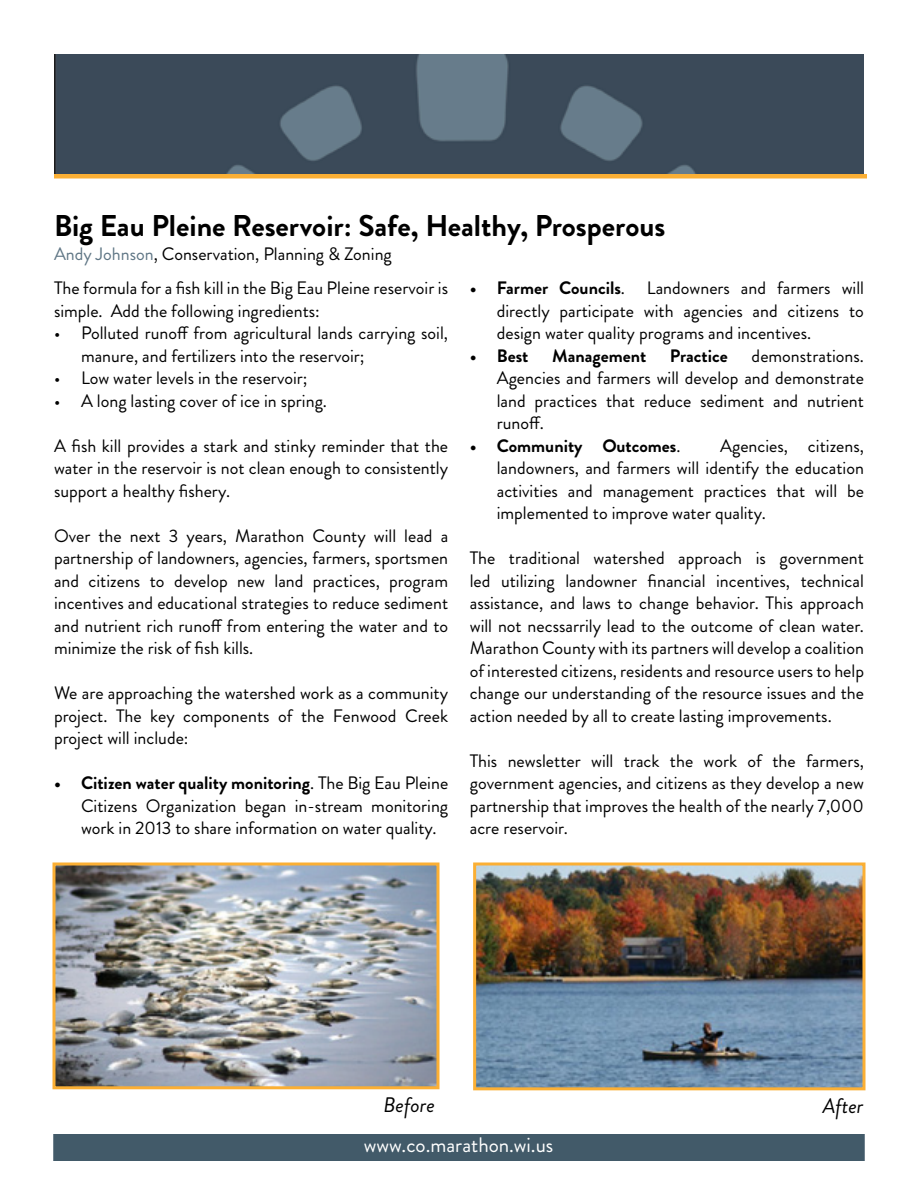
<style>
.page{position:relative;width:918px;height:1188px;background:#fff}
.page>*{position:absolute;margin:0;border:0;box-sizing:border-box;transform-origin:0 0}
.t1{font:700 30px "Brandon Grotesque";color:#000}
.t2{font:21px "Brandon Grotesque";color:#fff}
.t3{font:italic 21px "Brandon Grotesque";color:#000}
.t4{font:18px/22.5px "Brandon Grotesque";color:#000;text-align:justify}
.t5{font:700 18px "Brandon Grotesque";color:#000}
.s1{color:#5f7685}
.s2{font-weight:700}
.s3{font-weight:400}
</style>
<div class="page">
<img style="left:54px;top:54px;width:810px;height:120px">
<hr style="left:54px;top:174px;width:813px;height:4px;background:#fbaf34">
<img style="left:56px;top:866px;width:380px;height:219px">
<div style="left:52px;top:862px;width:388px;height:227px;border:3px solid #fbaf34"></div>
<img style="left:477px;top:866px;width:385px;height:220px">
<div style="left:473px;top:862px;width:393px;height:228px;border:3px solid #fbaf34"></div>
<div style="left:53px;top:1134px;width:812px;height:27px;background:#425a69"></div>
<h1 class="t1" style="left:54px;top:205px;width:613px">Big Eau Pleine Reservoir: Safe, Healthy, Prosperous</h1>
<p class="t4" style="left:54px;top:237px;width:396px;line-height:34.5px"><span class="s1">Andy Johnson</span>, Conservation, Planning &amp; Zoning<br>The formula for a fish kill in the Big Eau Pleine reservoir is</p>
<p class="t4" style="left:54px;top:300px;width:267px">simple. Add the following ingredients:</p>
<p class="t4" style="left:81px;top:322px;width:369px;text-indent:-27px">• Polluted runoff from agricultural lands carrying soil, manure, and fertilizers into the reservoir;</p>
<p class="t4" style="left:54px;top:367px;width:255px">• Low water levels in the reservoir;</p>
<p class="t4" style="left:54px;top:390px;width:274px">• A long lasting cover of ice in spring.</p>
<p class="t4" style="left:54px;top:435px;width:396px">A fish kill provides a stark and stinky reminder that the water in the reservoir is not clean enough to consistently support a healthy fishery.</p>
<p class="t4" style="left:54px;top:525px;width:396px">Over the next 3 years, Marathon County will lead a partnership of landowners, agencies, farmers, sportsmen and citizens to develop new land practices, program incentives and educational strategies to reduce sediment and nutrient rich runoff from entering the water and to minimize the risk of fish kills.</p>
<p class="t4" style="left:54px;top:682px;width:396px">We are approaching the watershed work as a community project. The key components of the Fenwood Creek project will include:</p>
<p class="t4" style="left:81px;top:772px;width:369px;text-indent:-27px"><span class="s2">• Citizen water quality monitoring</span>. The Big Eau Pleine Citizens Organization began in-stream monitoring work in 2013 to share information on water quality.</p>
<p class="t4" style="left:497px;top:277px;width:369px;text-indent:-27px"><span class="s2">• Farmer Councils</span>. Landowners and farmers will directly participate with agencies and citizens to design water quality programs and incentives.</p>
<p class="t5" style="left:470px;top:343px;width:60px">• Best</p>
<p class="t5" style="left:552px;top:343px;width:96px">Management</p>
<p class="t5" style="left:670px;top:343px;width:59px">Practice</p>
<p class="t4" style="left:497px;top:345px;width:369px;text-indent:255px">demonstrations.<br>Agencies and farmers will develop and demonstrate land practices that reduce sediment and nutrient runoff.</p>
<p class="t5" style="left:470px;top:433px;width:212px">• Community Outcomes<span class="s3">.</span></p>
<p class="t4" style="left:497px;top:435px;width:369px;text-indent:223px">Agencies, citizens, landowners, and farmers will identify the education activities and management practices that will be implemented to improve water quality.</p>
<p class="t4" style="left:470px;top:547px;width:396px">The traditional watershed approach is government led utilizing landowner financial incentives, technical assistance, and laws to change behavior. This approach will not necssarrily lead to the outcome of clean water.<br>Marathon County with its partners will develop a coalition of interested citizens, residents and resource users to help change our understanding of the resource issues and the action needed by all to create lasting improvements.</p>
<p class="t4" style="left:470px;top:750px;width:396px">This newsletter will track the work of the farmers, government agencies, and citizens as they develop a new partnership that improves the health of the nearly 7,000 acre reservoir.</p>
<p class="t3" style="left:384px;top:1091px;width:53px">Before</p>
<p class="t3" style="left:823px;top:1091px;width:42px">After</p>
<p class="t2" style="left:364px;top:1130px;width:191px">www.co.marathon.wi.us</p>
</div>
